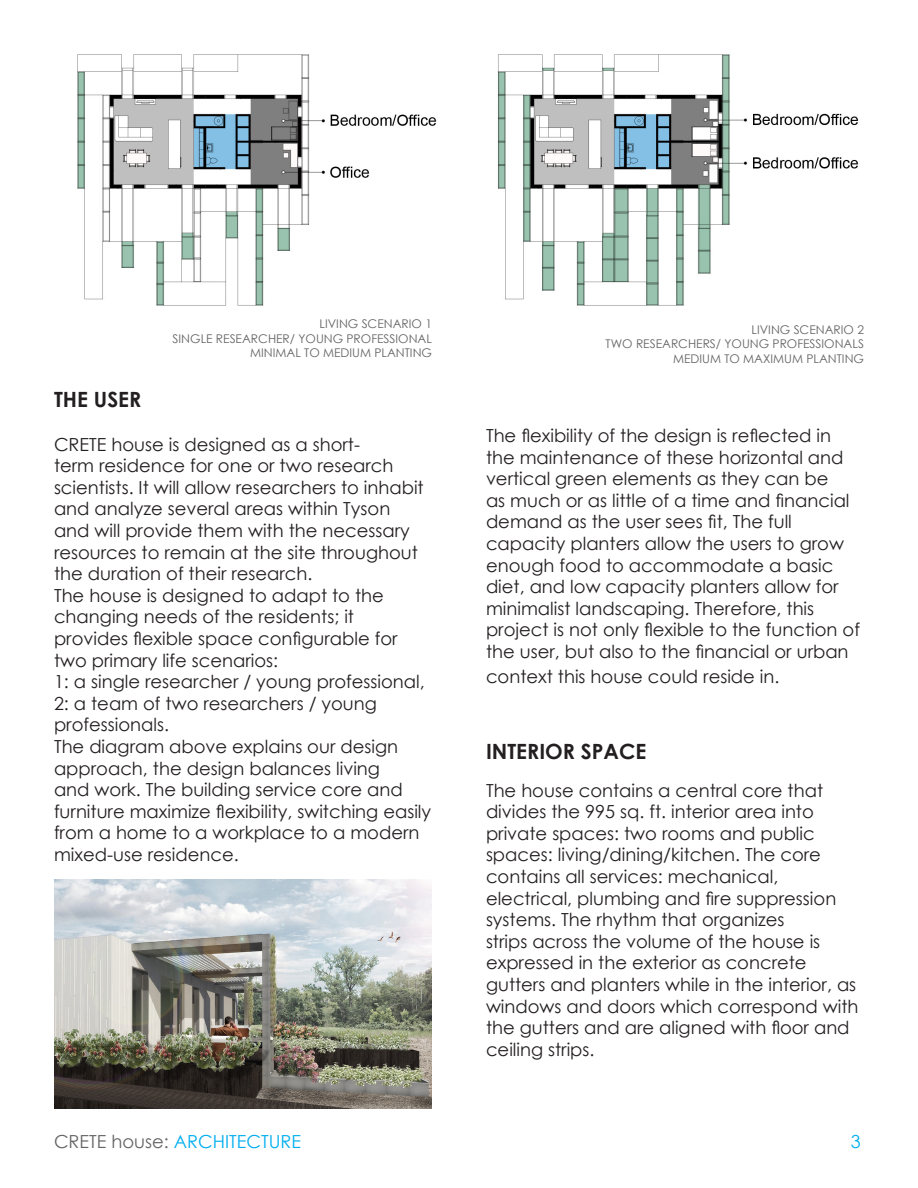
<style>
.page{position:relative;width:918px;height:1188px;background:#fff}
.page>*{position:absolute;margin:0;border:0;box-sizing:border-box;transform-origin:0 0}
.t1{font:700 21px "Century Gothic";color:#231f20}
.t2{font:18px/21.6px "Century Gothic";color:#231f20}
.t3{font:18px "Century Gothic";color:#00aeef}
.t4{font:12px "Century Gothic";color:#646464}
.s1{color:#646464}
</style>
<div class="page">
<img style="left:77px;top:54px;width:782px;height:252px">
<img style="left:54px;top:880px;width:378px;height:228px">
<p class="t4" style="left:320px;top:316px;width:114px">LIVING SCENARIO 1</p>
<p class="t4" style="left:173px;top:330px;width:261px">SINGLE RESEARCHER/ YOUNG PROFESSIONAL</p>
<p class="t4" style="left:250px;top:344px;width:183px">MINIMAL TO MEDIUM PLANTING</p>
<p class="t1" style="left:54px;top:384px;width:89px">THE USER</p>
<p class="t2" style="left:54px;top:433px;width:371px">CRETE house is designed as a short-<br>term residence for one or two research scientists. It will allow researchers to inhabit and analyze several areas within Tyson and will provide them with the necessary resources to remain at the site throughout the duration of their research.</p>
<p class="t2" style="left:54px;top:584px;width:345px">The house is designed to adapt to the changing needs of the residents; it provides flexible space configurable for two primary life scenarios:</p>
<p class="t2" style="left:54px;top:671px;width:372px">1: a single researcher / young professional,<br>2: a team of two researchers / young professionals.</p>
<p class="t2" style="left:54px;top:735px;width:379px">The diagram above explains our design approach, the design balances living<br>and work. The building service core and furniture maximize flexibility, switching easily from a home to a workplace to a modern mixed-use residence.</p>
<p class="t4" style="left:752px;top:321px;width:114px">LIVING SCENARIO 2</p>
<p class="t4" style="left:606px;top:336px;width:260px">TWO RESEARCHERS/ YOUNG PROFESSIONALS</p>
<p class="t4" style="left:673px;top:350px;width:192px">MEDIUM TO MAXIMUM PLANTING</p>
<p class="t2" style="left:486px;top:424px;width:376px">The flexibility of the design is reflected in the maintenance of these horizontal and vertical green elements as they can be<br>as much or as little of a time and financial demand as the user sees fit, The full capacity planters allow the users to grow enough food to accommodate a basic diet, and low capacity planters allow for minimalist landscaping. Therefore, this project is not only flexible to the function of the user, but also to the financial or urban</p>
<p class="t2" style="left:486px;top:666px;width:295px">context this house could reside in.</p>
<p class="t1" style="left:486px;top:735px;width:162px">INTERIOR SPACE</p>
<p class="t2" style="left:486px;top:779px;width:374px">The house contains a central core that divides the 995 sq. ft. interior area into private spaces: two rooms and public spaces: living/dining/kitchen. The core contains all services: mechanical, electrical, plumbing and fire suppression systems. The rhythm that organizes<br>strips across the volume of the house is expressed in the exterior as concrete gutters and planters while in the interior, as windows and doors which correspond with the gutters and are aligned with floor and ceiling strips.</p>
<p class="t3" style="left:54px;top:1128px;width:249px"><span class="s1">CRETE house:</span> ARCHITECTURE</p>
<p class="t3" style="left:851px;top:1128px;width:11px">3</p>
</div>
